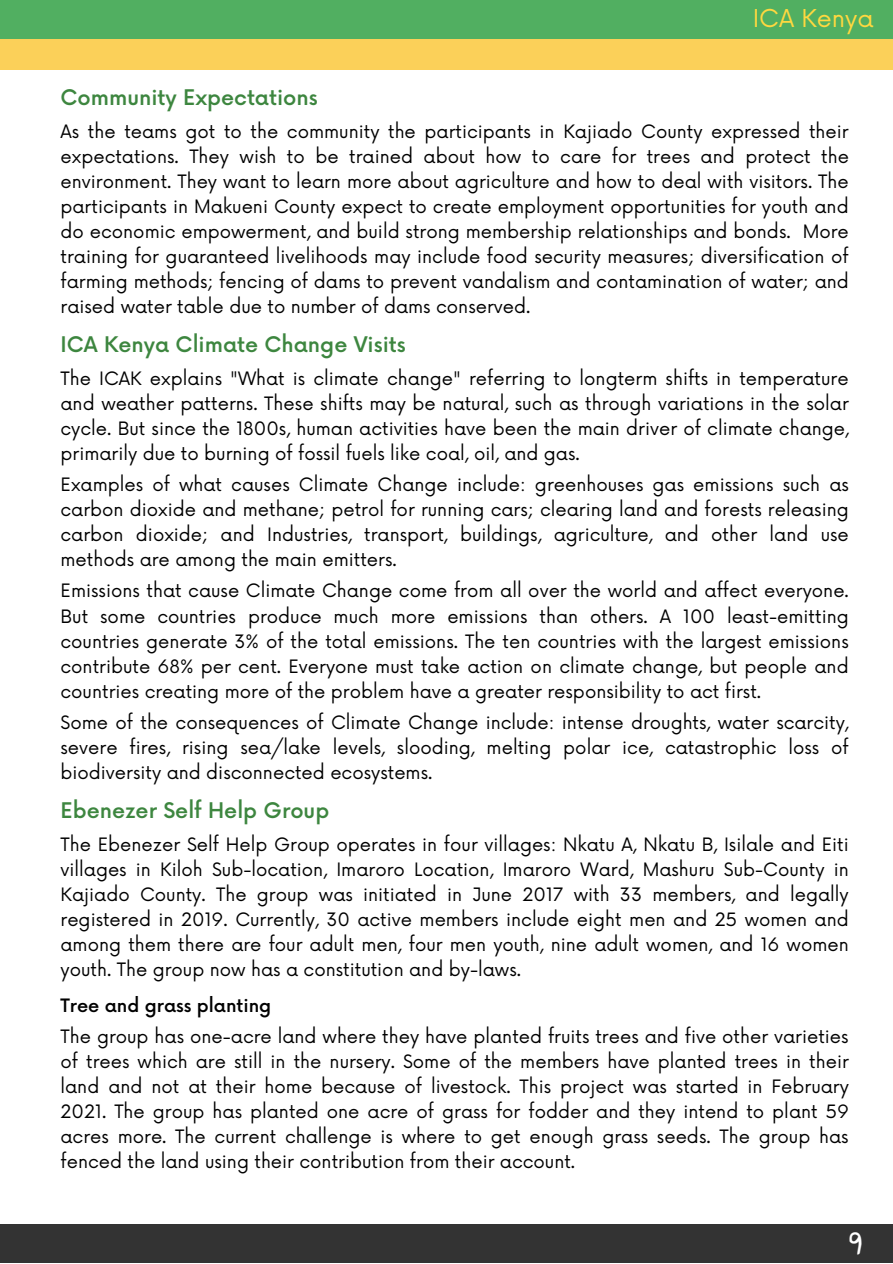
<style>
.page{position:relative;width:893px;height:1264px;background:#fff}
.page>*{position:absolute;margin:0;border:0;box-sizing:border-box;transform-origin:0 0}
.t1{font:27px "Gloria Hallelujah";color:#fff}
.t2{font:24px "Now";color:#ffd840}
.t3{font:500 21px "Now";color:#3d863f}
.t4{font:18px/25px "Now";color:#000;text-align:justify}
.t5{font:500 18px "Now";color:#000}
</style>
<div class="page">
<div style="left:0;top:30px;width:892px;height:40px;background:#fbd059"></div>
<div style="left:0;top:0;width:892px;height:38px;background:#51af61"></div>
<div style="left:0;top:1224px;width:892px;height:38px;background:#333"></div>
<h2 class="t2" style="left:752px;top:5px;width:122px">ICA Kenya</h2>
<p class="t3" style="left:60px;top:86px;width:259px">Community Expectations</p>
<p class="t4" style="left:60px;top:119px;width:789px">As the teams got to the community the participants in Kajiado County expressed their expectations. They wish to be trained about how to care for trees and protect the environment. They want to learn more about agriculture and how to deal with visitors. The participants in Makueni County expect to create employment opportunities for youth and do economic empowerment, and build strong membership relationships and bonds. More training for guaranteed livelihoods may include food security measures; diversification of farming methods; fencing of dams to prevent vandalism and contamination of water; and raised water table due to number of dams conserved.</p>
<p class="t3" style="left:60px;top:333px;width:347px">ICA Kenya Climate Change Visits</p>
<p class="t4" style="left:60px;top:366px;width:789px">The ICAK explains "What is climate change" referring to longterm shifts in temperature and weather patterns. These shifts may be natural, such as through variations in the solar cycle. But since the 1800s, human activities have been the main driver of climate change, primarily due to burning of fossil fuels like coal, oil, and gas.</p>
<p class="t4" style="left:60px;top:473px;width:789px">Examples of what causes Climate Change include: greenhouses gas emissions such as carbon dioxide and methane; petrol for running cars; clearing land and forests releasing carbon dioxide; and Industries, transport, buildings, agriculture, and other land use methods are among the main emitters.</p>
<p class="t4" style="left:60px;top:579px;width:789px">Emissions that cause Climate Change come from all over the world and affect everyone.<br>But some countries produce much more emissions than others. A 100 least-emitting countries generate 3% of the total emissions. The ten countries with the largest emissions contribute 68% per cent. Everyone must take action on climate change, but people and countries creating more of the problem have a greater responsibility to act first.</p>
<p class="t4" style="left:60px;top:711px;width:789px">Some of the consequences of Climate Change include: intense droughts, water scarcity, severe fires, rising sea/lake levels, slooding, melting polar ice, catastrophic loss of biodiversity and disconnected ecosystems.</p>
<p class="t3" style="left:60px;top:799px;width:270px">Ebenezer Self Help Group</p>
<p class="t4" style="left:60px;top:832px;width:789px">The Ebenezer Self Help Group operates in four villages: Nkatu A, Nkatu B, Isilale and Eiti villages in Kiloh Sub-location, Imaroro Location, Imaroro Ward, Mashuru Sub-County in Kajiado County. The group was initiated in June 2017 with 33 members, and legally registered in 2019. Currently, 30 active members include eight men and 25 women and among them there are four adult men, four men youth, nine adult women, and 16 women youth. The group now has a constitution and by-laws.</p>
<p class="t5" style="left:60px;top:995px;width:212px">Tree and grass planting</p>
<p class="t4" style="left:60px;top:1024px;width:789px">The group has one-acre land where they have planted fruits trees and five other varieties of trees which are still in the nursery. Some of the members have planted trees in their land and not at their home because of livestock. This project was started in February 2021. The group has planted one acre of grass for fodder and they intend to plant 59 acres more. The current challenge is where to get enough grass seeds. The group has fenced the land using their contribution from their account.</p>
<h1 class="t1" style="left:849px;top:1229px;width:14px">9</h1>
</div>
